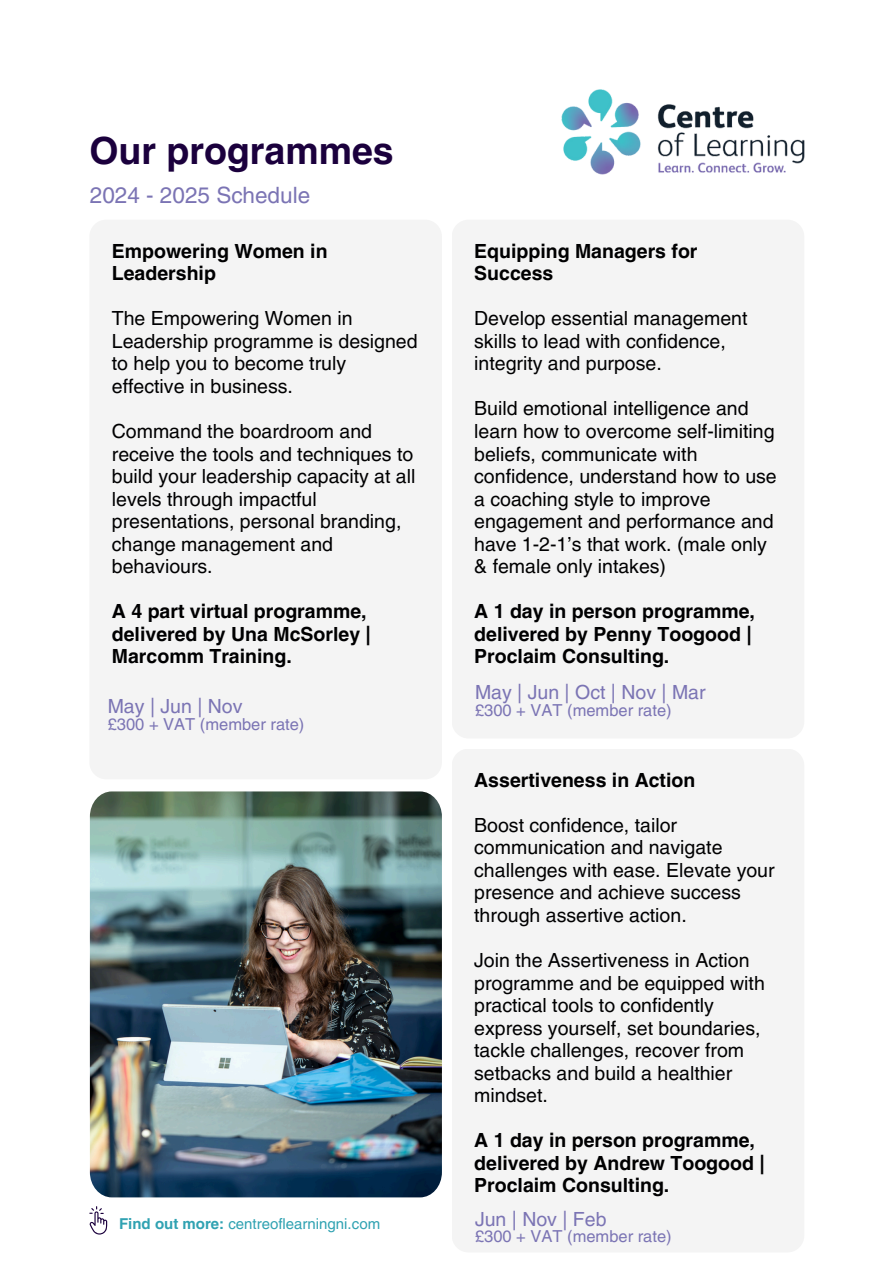
<style>
.page{position:relative;width:894px;height:1264px;background:#fff}
.page>*{position:absolute;margin:0;border:0;box-sizing:border-box;transform-origin:0 0}
.t1{font:700 37.5px "Helvetica LT Pro";color:#1b003d}
.t2{font:22.5px "Helvetica LT Pro";color:#7b74b4}
.t3{font:19.5px/22.5px "Helvetica LT Pro";color:#000001}
.t4{font:700 19.5px/22.5px "Helvetica LT Pro";color:#000001}
.t5{font:19.5px "Helvetica LT Pro";color:#7b74b4}
.t6{font:16.5px "Helvetica LT Pro";color:#7b74b4}
.t7{font:15px "Helvetica LT Pro";color:#30a2b2}
.s1{font-weight:700}
</style>
<div class="page">
<div style="left:89px;top:220px;width:353px;height:559px;background:#f4f4f4;border-radius:17px"></div>
<div style="left:451px;top:220px;width:353px;height:518px;background:#f4f4f4;border-radius:17px"></div>
<img style="left:561px;top:89px;width:243px;height:86px">
<div style="left:451px;top:748px;width:353px;height:504px;background:#f4f4f4;border-radius:17px"></div>
<img style="left:90px;top:791px;width:351px;height:406px">
<svg style="left:89px;top:1206px;width:18px;height:28px"></svg>
<h3 class="t1" style="left:89px;top:137px;width:306px">Our programmes</h3>
<h4 class="t2" style="left:90px;top:186px;width:222px">2024 - 2025 Schedule</h4>
<p class="t4" style="left:112px;top:242px;width:217px">Empowering Women in<br>Leadership</p>
<h1 class="t3" style="left:112px;top:309px;width:307px">The Empowering Women in<br>Leadership programme is designed to help you to become truly effective in business.</h1>
<h2 class="t3" style="left:112px;top:422px;width:305px">Command the boardroom and receive the tools and techniques to build your leadership capacity at all levels through impactful presentations, personal branding, change management and behaviours.</h2>
<h3 class="t4" style="left:112px;top:602px;width:260px">A 4 part virtual programme, delivered by Una McSorley |<br>Marcomm Training.</h3>
<h4 class="t5" style="left:108px;top:699px;width:136px">May | Jun | Nov</h4>
<h3 class="t6" style="left:108px;top:718px;width:198px">£300 + VAT (member rate)</h3>
<p class="t7" style="left:119px;top:1218px;width:262px"><span class="s1">Find out more:</span> centreoflearningni.com</p>
<h4 class="t4" style="left:474px;top:242px;width:225px">Equipping Managers for<br>Success</h4>
<h4 class="t3" style="left:474px;top:309px;width:275px">Develop essential management skills to lead with confidence, integrity and purpose.</h4>
<h3 class="t3" style="left:474px;top:399px;width:304px">Build emotional intelligence and learn how to overcome self-limiting beliefs, communicate with confidence, understand how to use a coaching style to improve engagement and performance and have 1-2-1’s that work. (male only &amp; female only intakes)</h3>
<p class="t4" style="left:474px;top:602px;width:282px">A 1 day in person programme, delivered by Penny Toogood |<br>Proclaim Consulting.</p>
<p class="t5" style="left:475px;top:685px;width:232px">May | Jun | Oct | Nov | Mar</p>
<p class="t6" style="left:475px;top:704px;width:198px">£300 + VAT (member rate)</p>
<h3 class="t4" style="left:474px;top:770px;width:223px">Assertiveness in Action</h3>
<h4 class="t3" style="left:474px;top:815px;width:302px">Boost confidence, tailor communication and navigate challenges with ease. Elevate your presence and achieve success through assertive action.</h4>
<h4 class="t3" style="left:474px;top:950px;width:292px">Join the Assertiveness in Action programme and be equipped with practical tools to confidently express yourself, set boundaries, tackle challenges, recover from setbacks and build a healthier mindset.</h4>
<h3 class="t4" style="left:474px;top:1130px;width:292px">A 1 day in person programme, delivered by Andrew Toogood |<br>Proclaim Consulting.</h3>
<p class="t5" style="left:475px;top:1211px;width:133px">Jun | Nov | Feb</p>
<p class="t6" style="left:475px;top:1230px;width:198px">£300 + VAT (member rate)</p>
</div>
